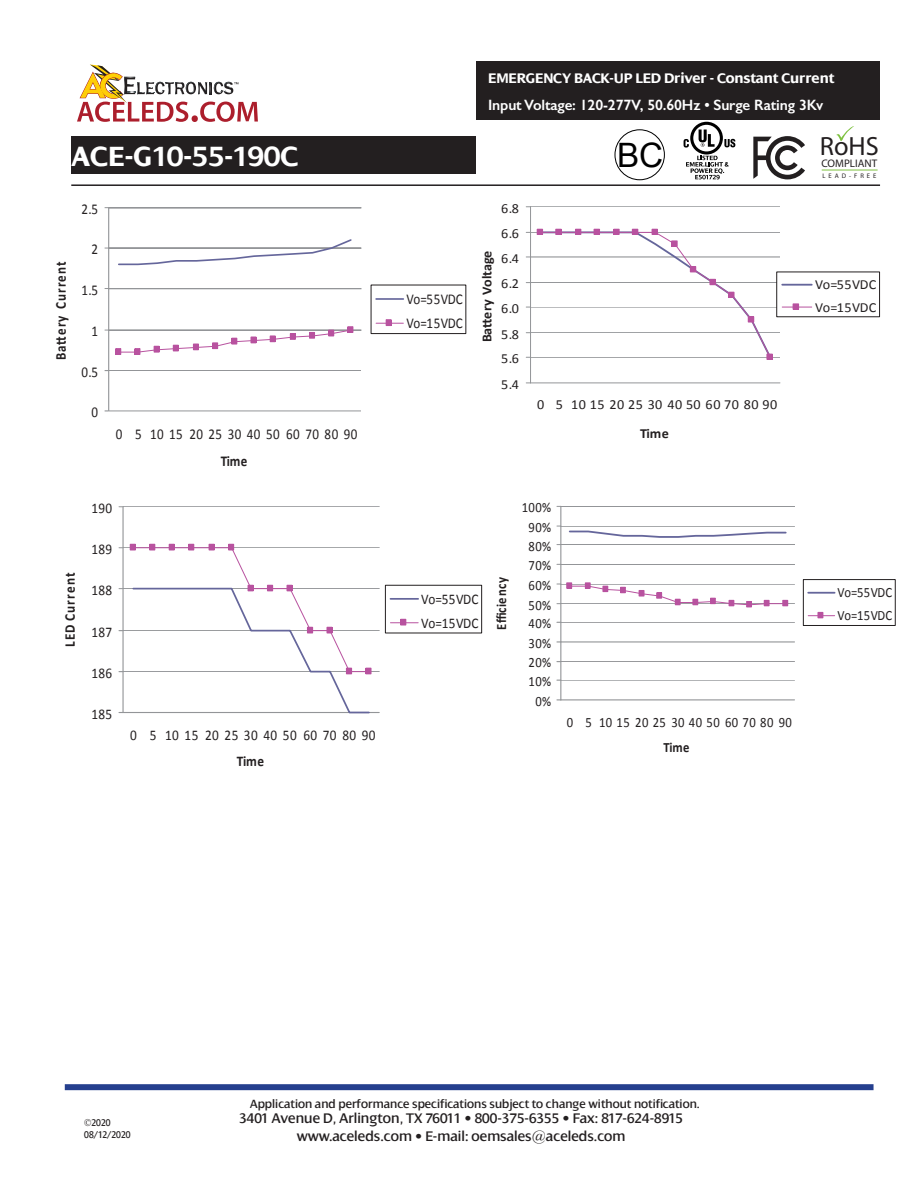
<style>
.page{position:relative;width:918px;height:1188px;background:#fff}
.page>*{position:absolute;margin:0;border:0;box-sizing:border-box;transform-origin:0 0}
.t1{font:33.6px "Arial";color:#000}
.t2{font:700 30px "Dialog";color:#fff}
.t3{font:26.4px "Myriad Pro";color:#231f20}
.t4{font:15px/18px "Dialog";color:#231f20;text-align:center}
.t5{font:600 15px "Gill Sans";letter-spacing:-.01em;color:#fff}
.t6{font:700 15px "Dialog";letter-spacing:-.01em;color:#fff}
.t7{font:15px/26.5px "Calibri";letter-spacing:.03em;color:#231f20;text-align:center;scale:.87 1}
.t8{font:15px/24.3px "Calibri";letter-spacing:.005em;color:#231f20;scale:.87 1}
.t9{font:700 15px "Calibri";letter-spacing:.085em;color:#231f20;scale:.87 1}
.t10{font:14.85px/26.1px "Calibri";letter-spacing:.035em;color:#231f20;text-align:center;scale:.9 1}
.t11{font:14.85px/23.9px "Calibri";letter-spacing:.005em;color:#231f20;scale:.9 1}
.t12{font:700 14.85px "Calibri";letter-spacing:.07em;color:#231f20;scale:.9 1}
.t13{font:14.25px/25px "Calibri";letter-spacing:.04em;color:#231f20;text-align:center;scale:.89 1}
.t14{font:14.25px/23px "Calibri";letter-spacing:.005em;color:#231f20;scale:.89 1}
.t15{font:700 14.25px "Calibri";letter-spacing:.02em;color:#231f20;scale:.89 1}
.t16{font:13.8px/28.8px "Calibri";letter-spacing:.035em;color:#231f20;text-align:center}
.t17{font:13.8px/22.4px "Calibri";letter-spacing:.005em;color:#231f20}
.t18{font:700 13.8px "Calibri";letter-spacing:-.015em;color:#231f20}
.t19{font:12.75px "Dialog";color:#231f20}
.t20{font:10.95px "Myriad Pro";color:#231f20}
.t21{font:10.5px/12.6px "Dialog";letter-spacing:.005em;color:#231f20;scale:.9 1}
.t22{font:6.6px "Myriad Pro";letter-spacing:.45em;color:#231f20}
.s1{font-weight:700}
</style>
<div class="page">
<div style="left:476px;top:61px;width:404px;height:59px;background:#231f20"></div>
<hr style="left:822px;top:170px;width:56px;height:1px;background:#7fc241">
<svg style="left:836px;top:126px;width:18px;height:15px"></svg>
<div style="left:71px;top:136px;width:405px;height:38px;background:#231f20"></div>
<svg style="left:77px;top:64px;width:181px;height:58px"></svg>
<hr style="left:71px;top:184px;width:809px;height:2px;background:#231f20">
<div style="left:65px;top:1084px;width:809px;height:6px;background:#253f8e"></div>
<svg style="left:753px;top:136px;width:52px;height:43px"></svg>
<svg style="left:684px;top:122px;width:51px;height:57px"></svg>
<div style="left:615px;top:129px;width:50px;height:51px;border:1px solid #000;border-radius:50%"></div>
<hr style="left:109px;top:371px;width:252px;height:1px;background:#939598">
<div style="left:108px;top:330px;width:253px;height:1px;border:1px solid #939598"></div>
<hr style="left:109px;top:289px;width:252px;height:1px;background:#939598">
<div style="left:108px;top:288px;width:253px;height:1px;border:1px solid #939598"></div>
<div style="left:108px;top:248px;width:253px;height:1px;border:1px solid #939598"></div>
<div style="left:108px;top:207px;width:253px;height:1px;border:1px solid #939598"></div>
<hr style="left:108px;top:208px;width:1px;height:203px;background:#939598">
<hr style="left:109px;top:411px;width:252px;height:1px;background:#939598">
<svg style="left:117px;top:239px;width:236px;height:27px"></svg>
<div style="left:115px;top:348px;width:6px;height:7px;border:1px solid #b8529f"></div>
<svg style="left:116px;top:328px;width:235px;height:27px"></svg>
<div style="left:347px;top:326px;width:6px;height:7px;border:1px solid #b8529f"></div>
<div style="left:371px;top:285px;width:95px;height:49px;border:1px solid #231f20"></div>
<hr style="left:376px;top:298px;width:27px;height:2px;background:#65669b">
<svg style="left:376px;top:320px;width:27px;height:6px"></svg>
<div style="left:386px;top:319px;width:6px;height:7px;border:1px solid #b8529f"></div>
<hr style="left:531px;top:357px;width:249px;height:1px;background:#939598">
<hr style="left:531px;top:333px;width:249px;height:1px;background:#939598">
<hr style="left:531px;top:307px;width:246px;height:1px;background:#939598">
<hr style="left:531px;top:283px;width:246px;height:1px;background:#939598">
<hr style="left:531px;top:257px;width:249px;height:1px;background:#939598">
<hr style="left:531px;top:232px;width:249px;height:1px;background:#939598">
<hr style="left:531px;top:207px;width:249px;height:1px;background:#939598">
<hr style="left:530px;top:207px;width:1px;height:176px;background:#939598">
<hr style="left:531px;top:383px;width:249px;height:1px;background:#939598">
<svg style="left:537px;top:229px;width:236px;height:129px"></svg>
<div style="left:766px;top:354px;width:7px;height:6px;border:1px solid #b8529f"></div>
<div style="left:777px;top:272px;width:103px;height:45px;border:1px solid #231f20"></div>
<hr style="left:782px;top:284px;width:30px;height:2px;background:#65669b">
<hr style="left:782px;top:307px;width:30px;height:1px;background:#b8529f">
<div style="left:793px;top:303px;width:6px;height:7px;border:1px solid #b8529f"></div>
<hr style="left:123px;top:672px;width:256px;height:1px;background:#939598">
<hr style="left:123px;top:631px;width:256px;height:1px;background:#939598">
<hr style="left:123px;top:589px;width:256px;height:1px;background:#939598">
<hr style="left:123px;top:548px;width:256px;height:1px;background:#939598">
<hr style="left:123px;top:507px;width:256px;height:1px;background:#939598">
<hr style="left:122px;top:507px;width:2px;height:206px;background:#939598">
<hr style="left:123px;top:712px;width:256px;height:1px;background:#939598">
<svg style="left:130px;top:544px;width:241px;height:170px"></svg>
<div style="left:385px;top:585px;width:97px;height:48px;border:1px solid #231f20"></div>
<hr style="left:390px;top:598px;width:28px;height:2px;background:#65669b">
<svg style="left:390px;top:619px;width:28px;height:6px"></svg>
<hr style="left:561px;top:680px;width:234px;height:1px;background:#939598">
<hr style="left:561px;top:662px;width:234px;height:1px;background:#939598">
<hr style="left:561px;top:642px;width:234px;height:1px;background:#939598">
<hr style="left:561px;top:622px;width:234px;height:1px;background:#939598">
<hr style="left:561px;top:604px;width:234px;height:1px;background:#939598">
<hr style="left:561px;top:584px;width:234px;height:1px;background:#939598">
<hr style="left:561px;top:564px;width:234px;height:1px;background:#939598">
<hr style="left:561px;top:545px;width:234px;height:1px;background:#939598">
<hr style="left:561px;top:526px;width:234px;height:1px;background:#939598">
<hr style="left:561px;top:506px;width:234px;height:1px;background:#939598">
<hr style="left:560px;top:506px;width:1px;height:194px;background:#939598">
<hr style="left:561px;top:699px;width:234px;height:1px;background:#939598">
<svg style="left:568px;top:530px;width:219px;height:8px"></svg>
<div style="left:566px;top:582px;width:6px;height:7px;border:1px solid #b8529f"></div>
<div style="left:585px;top:582px;width:6px;height:7px;border:1px solid #b8529f"></div>
<svg style="left:567px;top:583px;width:221px;height:24px"></svg>
<div style="left:803px;top:580px;width:92px;height:46px;border:1px solid #231f20"></div>
<hr style="left:808px;top:592px;width:27px;height:2px;background:#65669b">
<svg style="left:808px;top:612px;width:27px;height:6px"></svg>
<h2 class="t2" style="left:71px;top:140px;width:228px">ACE-G10-55-190C</h2>
<p class="t7" style="left:82px;top:196px;width:21px">2.5</p>
<p class="t9" style="left:51px;top:360px;width:115px;rotate:-90deg">Battery Current</p>
<p class="t7" style="left:92px;top:236px;width:9px">2</p>
<p class="t7" style="left:82px;top:277px;width:21px">1.5</p>
<p class="t7" style="left:92px;top:318px;width:9px">1</p>
<p class="t7" style="left:82px;top:359px;width:21px">0.5</p>
<p class="t7" style="left:92px;top:399px;width:9px">0</p>
<p class="t7" style="left:116px;top:421px;width:279px">0 5 1015202530405060708090<br><span class="s1">Time</span></p>
<p class="t10" style="left:91px;top:495px;width:25px">190</p>
<p class="t10" style="left:91px;top:536px;width:25px">189</p>
<p class="t12" style="left:61px;top:647px;width:84px;rotate:-90deg">LED Current</p>
<p class="t10" style="left:91px;top:577px;width:25px">188</p>
<p class="t10" style="left:91px;top:619px;width:25px">187</p>
<p class="t10" style="left:91px;top:660px;width:25px">186</p>
<p class="t10" style="left:91px;top:701px;width:25px">185</p>
<p class="t10" style="left:130px;top:722px;width:274px">0 5 1015202530405060708090<br><span class="s1">Time</span></p>
<p class="t6" style="left:488px;top:70px;width:348px">EMERGENCY BACK-UP LED Driver - Constant Current</p>
<p class="t5" style="left:488px;top:95px;width:337px">Input Voltage: 120-277V, 50.60Hz • Surge Rating 3Kv</p>
<p class="t8" style="left:406px;top:287px;width:66px">Vo=55VDC<br>Vo=15VDC</p>
<p class="t16" style="left:501px;top:194px;width:20px">6.8</p>
<p class="t16" style="left:501px;top:219px;width:20px">6.6</p>
<p class="t18" style="left:478px;top:342px;width:93px;rotate:-90deg">Battery Voltage</p>
<p class="t16" style="left:501px;top:244px;width:20px">6.4</p>
<p class="t16" style="left:501px;top:269px;width:20px">6.2</p>
<p class="t16" style="left:501px;top:294px;width:20px">6.0</p>
<p class="t16" style="left:501px;top:320px;width:20px">5.8</p>
<p class="t16" style="left:501px;top:344px;width:20px">5.6</p>
<p class="t16" style="left:501px;top:370px;width:20px">5.4</p>
<h1 class="t1" style="left:617px;top:133px;width:48px">BC</h1>
<p class="t16" style="left:537px;top:390px;width:242px">0 5 1015202530405060708090<br><span class="s1">Time</span></p>
<p class="t13" style="left:522px;top:495px;width:35px">100%</p>
<p class="t13" style="left:529px;top:515px;width:27px">90%</p>
<p class="t13" style="left:529px;top:533px;width:27px">80%</p>
<p class="t13" style="left:529px;top:553px;width:27px">70%</p>
<h3 class="t3" style="left:820px;top:130px;width:61px">RoHS</h3>
<p class="t20" style="left:821px;top:156px;width:57px">COMPLIANT</p>
<p class="t22" style="left:822px;top:171px;width:56px">LEAD-FREE</p>
<p class="t17" style="left:815px;top:274px;width:63px">Vo=55VDC<br>Vo=15VDC</p>
<p class="t11" style="left:421px;top:587px;width:65px">Vo=55VDC<br>Vo=15VDC</p>
<p class="t15" style="left:492px;top:630px;width:61px;rotate:-90deg">Efficiency</p>
<p class="t14" style="left:838px;top:581px;width:63px">Vo=55VDC<br>Vo=15VDC</p>
<p class="t13" style="left:529px;top:573px;width:27px">60%</p>
<p class="t13" style="left:529px;top:592px;width:27px">50%</p>
<p class="t13" style="left:529px;top:611px;width:27px">40%</p>
<p class="t13" style="left:529px;top:631px;width:27px">30%</p>
<p class="t13" style="left:529px;top:650px;width:27px">20%</p>
<p class="t13" style="left:529px;top:669px;width:27px">10%</p>
<p class="t13" style="left:536px;top:689px;width:19px">0%</p>
<p class="t13" style="left:567px;top:709px;width:255px">0 5 1015202530405060708090<br><span class="s1">Time</span></p>
<p class="t21" style="left:84px;top:1116px;width:53px">©2020<br>08/12/2020</p>
<p class="t19" style="left:250px;top:1097px;width:451px">Application and performance specifications subject to change without notification.</p>
<p class="t4" style="left:239px;top:1109px;width:445px">3401 Avenue D, Arlington, TX 76011 • 800-375-6355 • Fax: 817-624-8915 www.aceleds.com • E-mail: oemsales@aceleds.com</p>
</div>
